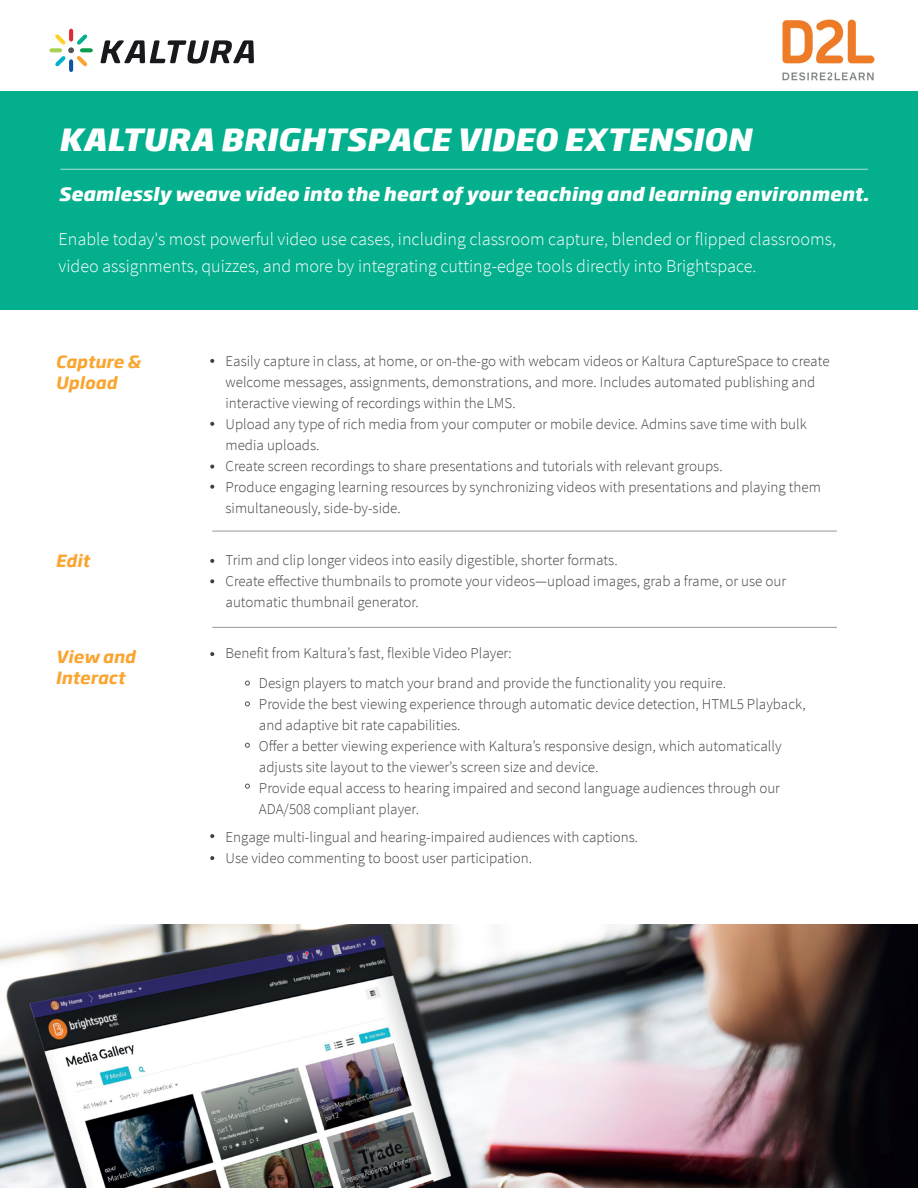
<style>
.page{position:relative;width:918px;height:1188px;background:#fff}
.page>*{position:absolute;margin:0;border:0;box-sizing:border-box;transform-origin:0 0}
.t1{font:italic 800 30px "Soho Gothic Pro";letter-spacing:.005em;color:#fff}
.t2{font:300 18px/27px "Source Sans Pro";color:#fff}
.t3{font:italic 800 18px "Soho Gothic Pro";color:#fff}
.t4{font:italic 700 16.5px/21px "Soho Gothic Pro";letter-spacing:.005em;color:#faa530}
.t5{font:300 15px/21px "Source Sans Pro";color:#414042}
</style>
<div class="page">
<img style="left:782px;top:19px;width:93px;height:62px">
<div style="left:0;top:91px;width:918px;height:219px;background:#04af8d"></div>
<svg style="left:100px;top:40px;width:154px;height:24px"></svg>
<svg style="left:49px;top:29px;width:44px;height:43px"></svg>
<svg style="left:210px;top:359px;width:4px;height:4px"></svg>
<svg style="left:210px;top:422px;width:4px;height:4px"></svg>
<svg style="left:210px;top:465px;width:4px;height:4px"></svg>
<svg style="left:210px;top:485px;width:4px;height:4px"></svg>
<svg style="left:210px;top:559px;width:4px;height:4px"></svg>
<svg style="left:210px;top:579px;width:4px;height:4px"></svg>
<svg style="left:210px;top:652px;width:4px;height:4px"></svg>
<svg style="left:210px;top:834px;width:4px;height:4px"></svg>
<svg style="left:210px;top:856px;width:4px;height:4px"></svg>
<svg style="left:245px;top:681px;width:5px;height:4px"></svg>
<svg style="left:245px;top:702px;width:5px;height:4px"></svg>
<svg style="left:245px;top:743px;width:5px;height:5px"></svg>
<svg style="left:245px;top:784px;width:5px;height:4px"></svg>
<hr style="left:212px;top:531px;width:625px;height:1px;background:#939598">
<hr style="left:212px;top:627px;width:625px;height:1px;background:#939598">
<img style="left:0;top:925px;width:918px;height:263px">
<hr style="left:60px;top:169px;width:808px;height:1px;background:#fff">
<h1 class="t1" style="left:58px;top:116px;width:694px">KALTURA BRIGHTSPACE VIDEO EXTENSION</h1>
<p class="t3" style="left:59px;top:180px;width:812px">Seamlessly weave video into the heart of your teaching and learning environment.</p>
<p class="t2" style="left:59px;top:226px;width:779px">Enable today's most powerful video use cases, including classroom capture, blended or flipped classrooms, video assignments, quizzes, and more by integrating cutting-edge tools directly into Brightspace.</p>
<p class="t4" style="left:56px;top:350px;width:86px">Capture &amp;<br>Upload</p>
<p class="t5" style="left:226px;top:351px;width:606px">Easily capture in class, at home, or on-the-go with webcam videos or Kaltura CaptureSpace to create welcome messages, assignments, demonstrations, and more. Includes automated publishing and interactive viewing of recordings within the LMS.<br>Upload any type of rich media from your computer or mobile device. Admins save time with bulk media uploads.<br>Create screen recordings to share presentations and tutorials with relevant groups.<br>Produce engaging learning resources by synchronizing videos with presentations and playing them simultaneously, side-by-side.</p>
<p class="t4" style="left:56px;top:550px;width:35px">Edit</p>
<p class="t5" style="left:226px;top:550px;width:562px">Trim and clip longer videos into easily digestible, shorter formats.<br>Create effective thumbnails to promote your videos—upload images, grab a frame, or use our automatic thumbnail generator.</p>
<p class="t5" style="left:226px;top:643px;width:288px">Benefit from Kaltura’s fast, flexible Video Player:</p>
<p class="t4" style="left:56px;top:646px;width:81px">View and<br>Interact</p>
<p class="t5" style="left:259px;top:672px;width:548px">Design players to match your brand and provide the functionality you require.<br>Provide the best viewing experience through automatic device detection, HTML5 Playback, and adaptive bit rate capabilities.<br>Offer a better viewing experience with Kaltura’s responsive design, which automatically adjusts site layout to the viewer’s screen size and device.<br>Provide equal access to hearing impaired and second language audiences through our ADA/508 compliant player.</p>
<p class="t5" style="left:226px;top:826px;width:414px">Engage multi-lingual and hearing-impaired audiences with captions.<br>Use video commenting to boost user participation.</p>
</div>
